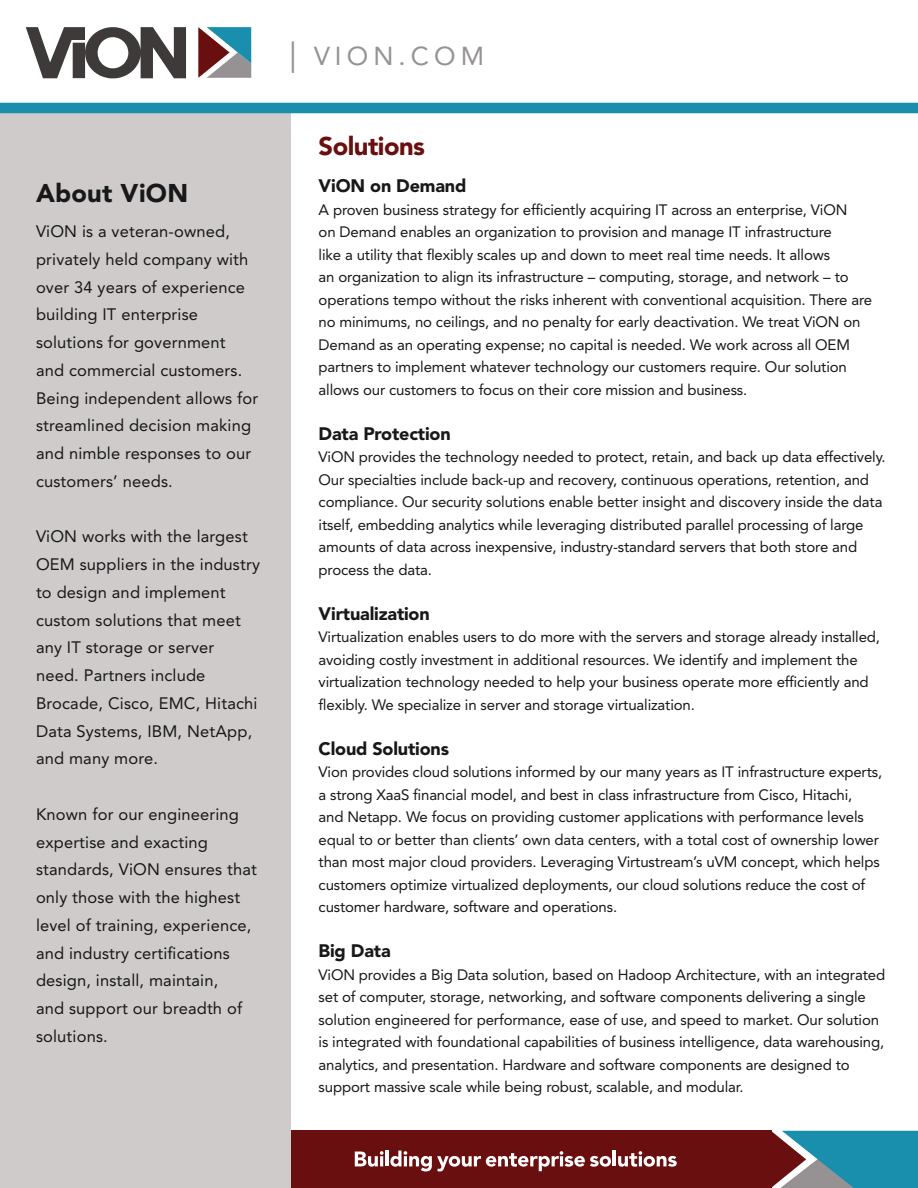
<style>
.page{position:relative;width:918px;height:1188px;background:#fff}
.page>*{position:absolute;margin:0;border:0;box-sizing:border-box;transform-origin:0 0}
.t1{font:25.8px "Avenir LT Std";letter-spacing:.2em;color:#969293}
.t2{font:900 25.5px "Avenir LT Std";letter-spacing:.01em;color:#181719}
.t3{font:900 25.5px "Avenir LT Std";letter-spacing:-.02em;color:#6a0f0f}
.t4{font:900 18px "Avenir LT Std";letter-spacing:-.01em;color:#181719}
.t5{font:16.5px/27.8px "Avenir LT Std";letter-spacing:.01em;color:#181719}
.t6{font:15px/22.5px "Avenir LT Std";letter-spacing:-.01em;color:#181719}
.s1{font-size:31.5px}
</style>
<div class="page">
<div style="left:267px;top:1131px;width:505px;height:57px;background:#6a0f0f"></div>
<div style="left:0;top:106px;width:291px;height:1082px;background:#cecbca"></div>
<svg style="left:198px;top:27px;width:53px;height:51px;background:#757c86"></svg>
<svg style="left:26px;top:27px;width:160px;height:51px"></svg>
<div style="left:0;top:103px;width:918px;height:10px;background:#198ead"></div>
<svg style="left:355px;top:1151px;width:28px;height:16px"></svg>
<hr style="left:385px;top:1151px;width:4px;height:15px;background:#fff">
<svg style="left:390px;top:1151px;width:221px;height:20px"></svg>
<hr style="left:613px;top:1151px;width:3px;height:15px;background:#fff">
<svg style="left:618px;top:1151px;width:59px;height:16px"></svg>
<svg style="left:772px;top:1131px;width:146px;height:57px;background:#43879d"></svg>
<p class="t2" style="left:36px;top:177px;width:154px">About ViON</p>
<p class="t5" style="left:36px;top:218px;width:224px">ViON is a veteran-owned, privately held company with over 34 years of experience building IT enterprise solutions for government<br>and commercial customers.<br>Being independent allows for streamlined decision making and nimble responses to our customers’ needs.</p>
<p class="t5" style="left:36px;top:523px;width:226px">ViON works with the largest<br>OEM suppliers in the industry to design and implement custom solutions that meet any IT storage or server need. Partners include<br>Brocade, Cisco, EMC, Hitachi<br>Data Systems, IBM, NetApp, and many more.</p>
<p class="t5" style="left:36px;top:800px;width:222px">Known for our engineering expertise and exacting standards, ViON ensures that only those with the highest level of training, experience, and industry certifications design, install, maintain,<br>and support our breadth of solutions.</p>
<p class="t1" style="left:290px;top:41px;width:196px"><span class="s1">|</span> VION.COM</p>
<p class="t3" style="left:319px;top:130px;width:108px">Solutions</p>
<p class="t4" style="left:319px;top:175px;width:149px">ViON on Demand</p>
<p class="t6" style="left:319px;top:198px;width:555px">A proven business strategy for efficiently acquiring IT across an enterprise, ViON<br>on Demand enables an organization to provision and manage IT infrastructure<br>like a utility that flexibly scales up and down to meet real time needs. It allows<br>an organization to align its infrastructure – computing, storage, and network – to operations tempo without the risks inherent with conventional acquisition. There are no minimums, no ceilings, and no penalty for early deactivation. We treat ViON on Demand as an operating expense; no capital is needed. We work across all OEM partners to implement whatever technology our customers require. Our solution allows our customers to focus on their core mission and business.</p>
<p class="t4" style="left:319px;top:423px;width:134px">Data Protection</p>
<p class="t6" style="left:319px;top:446px;width:569px">ViON provides the technology needed to protect, retain, and back up data effectively.<br>Our specialties include back-up and recovery, continuous operations, retention, and compliance. Our security solutions enable better insight and discovery inside the data itself, embedding analytics while leveraging distributed parallel processing of large amounts of data across inexpensive, industry-standard servers that both store and process the data.</p>
<p class="t4" style="left:319px;top:603px;width:113px">Virtualization</p>
<p class="t6" style="left:319px;top:626px;width:563px">Virtualization enables users to do more with the servers and storage already installed, avoiding costly investment in additional resources. We identify and implement the virtualization technology needed to help your business operate more efficiently and flexibly. We specialize in server and storage virtualization.</p>
<p class="t4" style="left:319px;top:738px;width:132px">Cloud Solutions</p>
<p class="t6" style="left:319px;top:761px;width:565px">Vion provides cloud solutions informed by our many years as IT infrastructure experts, a strong XaaS financial model, and best in class infrastructure from Cisco, Hitachi,<br>and Netapp. We focus on providing customer applications with performance levels equal to or better than clients’ own data centers, with a total cost of ownership lower than most major cloud providers. Leveraging Virtustream’s uVM concept, which helps customers optimize virtualized deployments, our cloud solutions reduce the cost of customer hardware, software and operations.</p>
<p class="t4" style="left:319px;top:940px;width:74px">Big Data</p>
<p class="t6" style="left:319px;top:963px;width:568px">ViON provides a Big Data solution, based on Hadoop Architecture, with an integrated set of computer, storage, networking, and software components delivering a single solution engineered for performance, ease of use, and speed to market. Our solution is integrated with foundational capabilities of business intelligence, data warehousing, analytics, and presentation. Hardware and software components are designed to support massive scale while being robust, scalable, and modular.</p>
</div>
